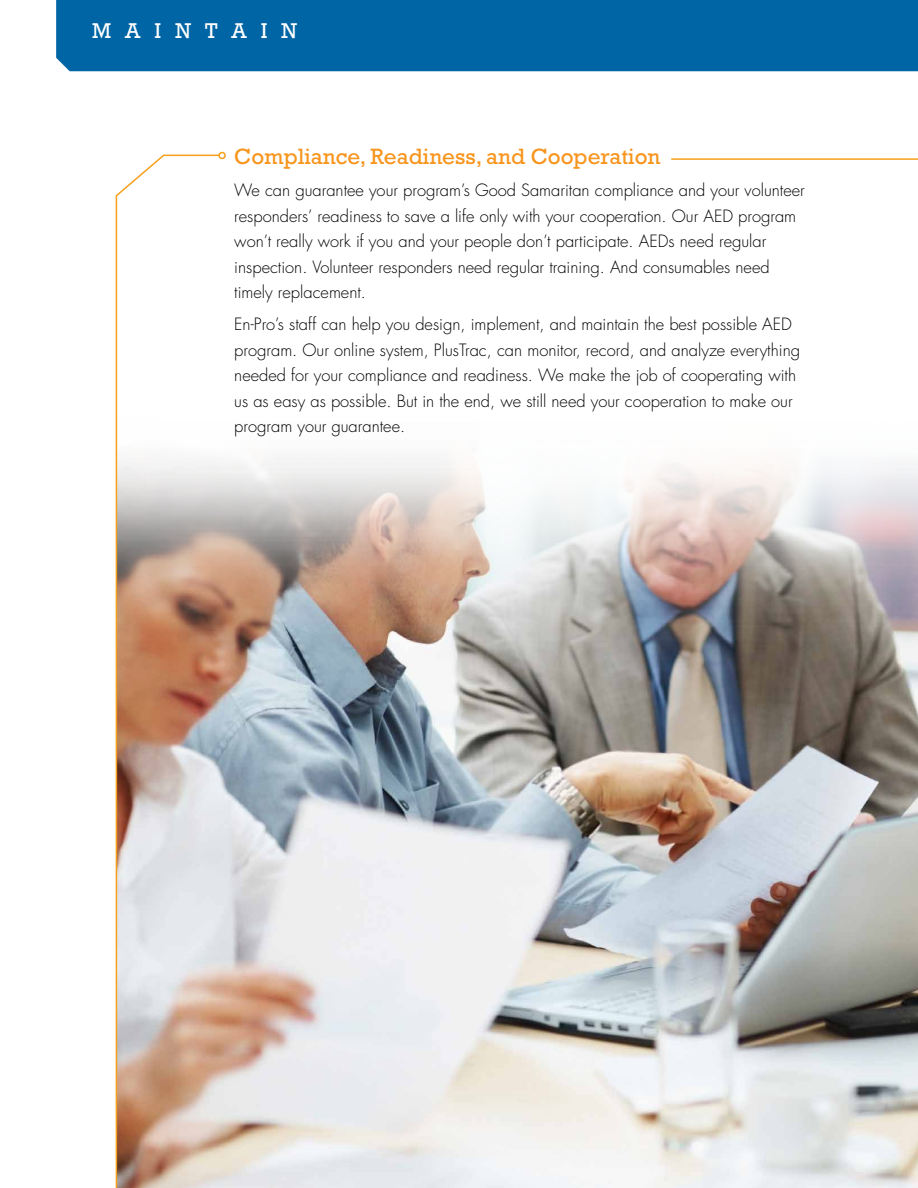
<style>
.page{position:relative;width:918px;height:1188px;background:#fff}
.page>*{position:absolute;margin:0;border:0;box-sizing:border-box;transform-origin:0 0}
.t1{font:22.5px "Rockwell";color:#f8951d}
.t2{font:21.75px "Rockwell";letter-spacing:.65em;color:#fff}
.t3{font:300 16.5px/25.5px "Futura Std";color:#000}
</style>
<div class="page">
<div style="left:56px;top:0;width:862px;height:71px;background:#0065a5"></div>
<img style="left:223px;top:458px;width:695px;height:730px">
<svg style="left:115px;top:154px;width:108px;height:1034px"></svg>
<svg style="left:218px;top:152px;width:8px;height:7px"></svg>
<svg style="left:670px;top:158px;width:248px;height:474px"></svg>
<h2 class="t2" style="left:92px;top:18px;width:207px">MAINTAIN</h2>
<h1 class="t1" style="left:234px;top:143px;width:428px">Compliance, Readiness, and Cooperation</h1>
<p class="t3" style="left:234px;top:178px;width:572px">We can guarantee your program’s Good Samaritan compliance and your volunteer responders’ readiness to save a life only with your cooperation. Our AED program won’t really work if you and your people don’t participate. AEDs need regular inspection. Volunteer responders need regular training. And consumables need timely replacement.</p>
<p class="t3" style="left:234px;top:312px;width:567px">En-Pro’s staff can help you design, implement, and maintain the best possible AED program. Our online system, PlusTrac, can monitor, record, and analyze everything needed for your compliance and readiness. We make the job of cooperating with us as easy as possible. But in the end, we still need your cooperation to make our program your guarantee.</p>
</div>
